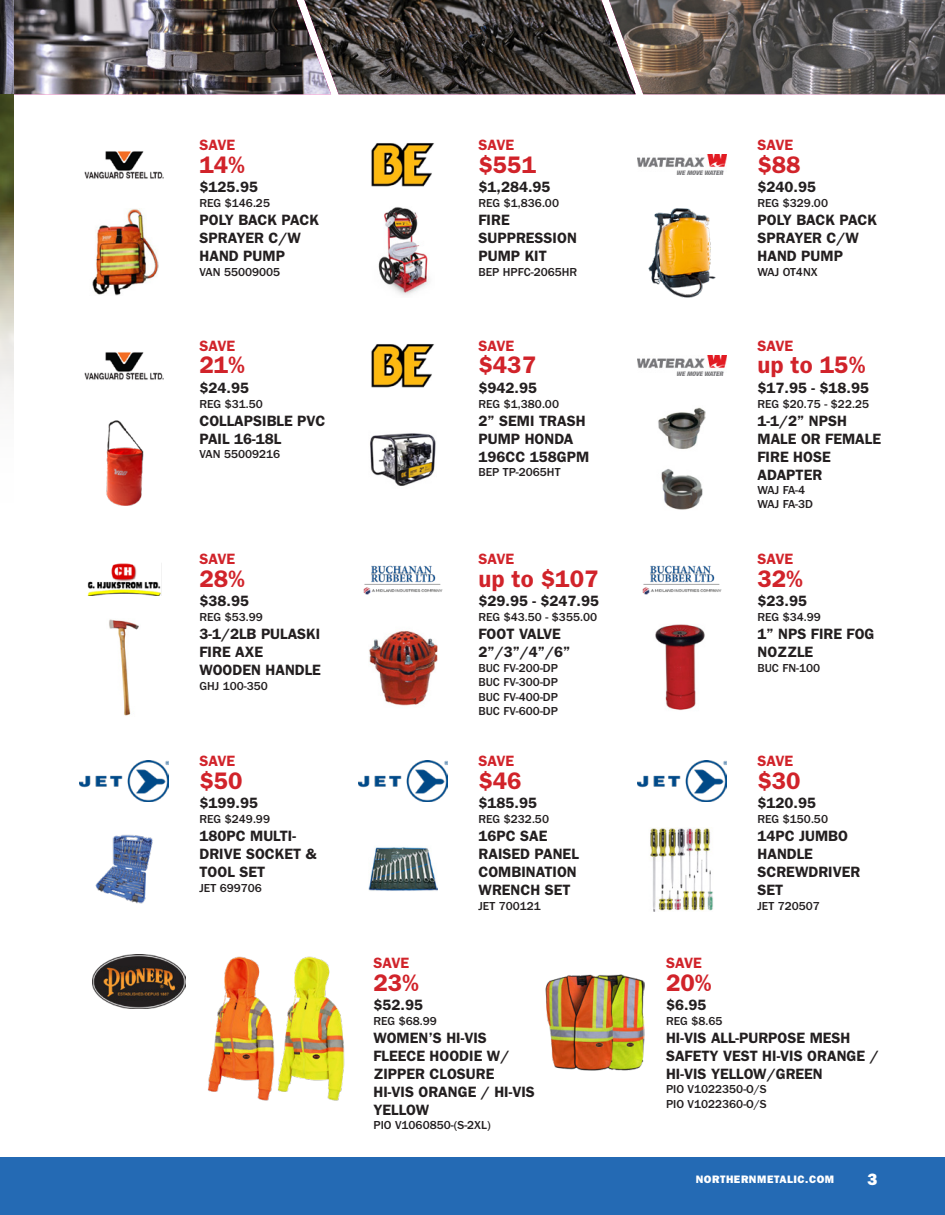
<style>
.page{position:relative;width:945px;height:1215px;background:#fff}
.page>*{position:absolute;margin:0;border:0;box-sizing:border-box;transform-origin:0 0}
.t1{font:600 24px "ITC Franklin Gothic Std";color:#d1232a}
.t2{font:16.5px "ITC Franklin Gothic Std Hvy";color:#fff}
.t3{font:600 15px/18px "ITC Franklin Gothic Std";color:#231f20}
.t4{font:600 15px "ITC Franklin Gothic Std";color:#d1232a}
.t5{font:500 12px/14.4px "ITC Franklin Gothic Std";color:#231f20;text-align:justify}
.t6{font:500 12px/14.4px "ITC Franklin Gothic Std";letter-spacing:-.04em;color:#231f20}
.t7{font:10.8px "ITC Franklin Gothic Std Hvy";letter-spacing:.05em;color:#fff}
</style>
<div class="page">
<svg style="left:14px;top:0;width:590px;height:94px;background:#534d4d"></svg>
<img style="left:604px;top:0;width:341px;height:94px">
<div style="left:0;top:1157px;width:945px;height:58px;background:#246ab4"></div>
<svg style="left:0;top:0;width:14px;height:94px"></svg>
<img style="left:0;top:95px;width:14px;height:103px">
<svg style="left:0;top:198px;width:14px;height:202px;background:#bebba9"></svg>
<img style="left:84px;top:151px;width:80px;height:28px">
<img style="left:371px;top:143px;width:63px;height:44px">
<img style="left:637px;top:154px;width:89px;height:20px">
<img style="left:92px;top:209px;width:66px;height:86px">
<img style="left:378px;top:207px;width:52px;height:88px">
<img style="left:648px;top:208px;width:68px;height:89px">
<img style="left:84px;top:352px;width:80px;height:28px">
<img style="left:371px;top:344px;width:63px;height:44px">
<img style="left:637px;top:355px;width:89px;height:20px">
<img style="left:106px;top:420px;width:38px;height:86px">
<img style="left:370px;top:433px;width:66px;height:53px">
<img style="left:658px;top:407px;width:48px;height:42px">
<img style="left:661px;top:469px;width:42px;height:41px">
<img style="left:87px;top:563px;width:75px;height:32px">
<img style="left:363px;top:565px;width:80px;height:29px">
<img style="left:642px;top:565px;width:80px;height:29px">
<img style="left:109px;top:619px;width:30px;height:97px">
<img style="left:369px;top:631px;width:68px;height:75px">
<img style="left:655px;top:624px;width:50px;height:86px">
<img style="left:79px;top:760px;width:89px;height:41px">
<img style="left:358px;top:760px;width:89px;height:41px">
<img style="left:637px;top:760px;width:89px;height:41px">
<img style="left:95px;top:834px;width:58px;height:70px">
<img style="left:368px;top:847px;width:69px;height:44px">
<img style="left:650px;top:828px;width:63px;height:83px">
<img style="left:93px;top:955px;width:93px;height:54px">
<img style="left:208px;top:956px;width:61px;height:145px">
<img style="left:269px;top:956px;width:76px;height:145px">
<img style="left:545px;top:974px;width:100px;height:97px">
<p class="t4" style="left:200px;top:136px;width:37px">SAVE</p>
<p class="t1" style="left:200px;top:150px;width:47px">14%</p>
<p class="t3" style="left:200px;top:178px;width:60px">$125.95</p>
<p class="t5" style="left:200px;top:196px;width:72px">REG $146.25</p>
<p class="t3" style="left:200px;top:211px;width:121px">POLY BACK PACK<br>SPRAYER C/W<br>HAND PUMP</p>
<p class="t5" style="left:200px;top:265px;width:82px">VAN 55009005</p>
<p class="t4" style="left:200px;top:337px;width:37px">SAVE</p>
<p class="t1" style="left:200px;top:351px;width:47px">21%</p>
<p class="t3" style="left:200px;top:379px;width:51px">$24.95</p>
<p class="t5" style="left:200px;top:397px;width:65px">REG $31.50</p>
<p class="t3" style="left:200px;top:412px;width:127px">COLLAPSIBLE PVC<br>PAIL 16-18L</p>
<p class="t5" style="left:200px;top:447px;width:82px">VAN 55009216</p>
<p class="t4" style="left:200px;top:550px;width:37px">SAVE</p>
<p class="t1" style="left:200px;top:565px;width:47px">28%</p>
<p class="t3" style="left:200px;top:592px;width:51px">$38.95</p>
<p class="t5" style="left:200px;top:610px;width:65px">REG $53.99</p>
<p class="t3" style="left:200px;top:625px;width:123px">3-1/2LB PULASKI<br>FIRE AXE<br>WOODEN HANDLE</p>
<p class="t5" style="left:200px;top:679px;width:70px">GHJ 100-350</p>
<p class="t4" style="left:200px;top:752px;width:37px">SAVE</p>
<p class="t1" style="left:200px;top:766px;width:45px">$50</p>
<p class="t3" style="left:200px;top:794px;width:60px">$199.95</p>
<p class="t5" style="left:200px;top:812px;width:72px">REG $249.99</p>
<p class="t3" style="left:200px;top:827px;width:118px">180PC MULTI-<br>DRIVE SOCKET &amp;<br>TOOL SET</p>
<p class="t5" style="left:200px;top:881px;width:64px">JET 699706</p>
<p class="t4" style="left:478px;top:136px;width:37px">SAVE</p>
<p class="t1" style="left:478px;top:150px;width:59px">$551</p>
<p class="t3" style="left:478px;top:178px;width:73px">$1,284.95</p>
<p class="t5" style="left:478px;top:196px;width:82px">REG $1,836.00</p>
<p class="t3" style="left:478px;top:211px;width:100px">FIRE<br>SUPPRESSION<br>PUMP KIT</p>
<p class="t5" style="left:478px;top:265px;width:100px">BEP HPFC-2065HR</p>
<p class="t4" style="left:478px;top:337px;width:37px">SAVE</p>
<p class="t1" style="left:478px;top:351px;width:59px">$437</p>
<p class="t3" style="left:478px;top:379px;width:60px">$942.95</p>
<p class="t5" style="left:478px;top:397px;width:82px">REG $1,380.00</p>
<p class="t3" style="left:478px;top:412px;width:112px">2” SEMI TRASH<br>PUMP HONDA<br>196CC 158GPM</p>
<p class="t5" style="left:478px;top:465px;width:83px">BEP TP-2065HT</p>
<p class="t4" style="left:478px;top:550px;width:37px">SAVE</p>
<p class="t1" style="left:478px;top:565px;width:121px">up to $107</p>
<p class="t3" style="left:478px;top:592px;width:122px">$29.95 - $247.95</p>
<p class="t5" style="left:478px;top:610px;width:120px">REG $43.50 - $355.00</p>
<p class="t3" style="left:478px;top:625px;width:93px">FOOT VALVE<br>2”/3”/4”/6”</p>
<p class="t5" style="left:478px;top:661px;width:81px">BUC FV-200-DP BUC FV-300-DP BUC FV-400-DP BUC FV-600-DP</p>
<p class="t4" style="left:478px;top:752px;width:37px">SAVE</p>
<p class="t1" style="left:478px;top:766px;width:45px">$46</p>
<p class="t3" style="left:478px;top:794px;width:60px">$185.95</p>
<p class="t5" style="left:478px;top:812px;width:72px">REG $232.50</p>
<p class="t3" style="left:478px;top:827px;width:102px">16PC SAE<br>RAISED PANEL<br>COMBINATION<br>WRENCH SET</p>
<p class="t5" style="left:478px;top:899px;width:64px">JET 700121</p>
<p class="t4" style="left:374px;top:954px;width:37px">SAVE</p>
<p class="t1" style="left:374px;top:968px;width:47px">23%</p>
<p class="t3" style="left:374px;top:996px;width:51px">$52.95</p>
<p class="t5" style="left:374px;top:1014px;width:65px">REG $68.99</p>
<p class="t3" style="left:374px;top:1029px;width:163px">WOMEN’S HI-VIS<br>FLEECE HOODIE W/<br>ZIPPER CLOSURE<br>HI-VIS ORANGE / HI-VIS<br>YELLOW</p>
<p class="t5" style="left:374px;top:1118px;width:119px">PIO V1060850-(S-2XL)</p>
<p class="t4" style="left:758px;top:136px;width:37px">SAVE</p>
<p class="t1" style="left:758px;top:150px;width:45px">$88</p>
<p class="t3" style="left:758px;top:178px;width:60px">$240.95</p>
<p class="t5" style="left:758px;top:196px;width:72px">REG $329.00</p>
<p class="t3" style="left:758px;top:211px;width:121px">POLY BACK PACK<br>SPRAYER C/W<br>HAND PUMP</p>
<p class="t5" style="left:758px;top:265px;width:62px">WAJ OT4NX</p>
<p class="t4" style="left:758px;top:337px;width:37px">SAVE</p>
<p class="t1" style="left:758px;top:351px;width:109px">up to 15%</p>
<p class="t3" style="left:758px;top:379px;width:113px">$17.95 - $18.95</p>
<p class="t5" style="left:758px;top:397px;width:113px">REG $20.75 - $22.25</p>
<p class="t3" style="left:758px;top:412px;width:125px">1-1/2” NPSH<br>MALE OR FEMALE<br>FIRE HOSE<br>ADAPTER</p>
<p class="t6" style="left:758px;top:483px;width:57px">WAJ FA-4<br>WAJ FA-3D</p>
<p class="t4" style="left:758px;top:550px;width:37px">SAVE</p>
<p class="t1" style="left:758px;top:565px;width:47px">32%</p>
<p class="t3" style="left:758px;top:592px;width:51px">$23.95</p>
<p class="t5" style="left:758px;top:610px;width:65px">REG $34.99</p>
<p class="t3" style="left:758px;top:625px;width:118px">1” NPS FIRE FOG<br>NOZZLE</p>
<p class="t5" style="left:758px;top:661px;width:64px">BUC FN-100</p>
<p class="t4" style="left:758px;top:752px;width:37px">SAVE</p>
<p class="t1" style="left:758px;top:766px;width:45px">$30</p>
<p class="t3" style="left:758px;top:794px;width:60px">$120.95</p>
<p class="t5" style="left:758px;top:812px;width:72px">REG $150.50</p>
<p class="t3" style="left:758px;top:827px;width:104px">14PC JUMBO<br>HANDLE<br>SCREWDRIVER<br>SET</p>
<p class="t5" style="left:758px;top:899px;width:64px">JET 720507</p>
<p class="t4" style="left:666px;top:954px;width:37px">SAVE</p>
<p class="t1" style="left:666px;top:968px;width:47px">20%</p>
<p class="t3" style="left:666px;top:996px;width:42px">$6.95</p>
<p class="t5" style="left:666px;top:1014px;width:58px">REG $8.65</p>
<p class="t3" style="left:666px;top:1029px;width:214px">HI-VIS ALL-PURPOSE MESH<br>SAFETY VEST HI-VIS ORANGE /<br>HI-VIS YELLOW/GREEN</p>
<p class="t5" style="left:666px;top:1082px;width:102px">PIO V1022350-O/S<br>PIO V1022360-O/S</p>
<p class="t7" style="left:696px;top:1173px;width:140px">NORTHERNMETALIC.COM</p>
<p class="t2" style="left:868px;top:1170px;width:11px">3</p>
</div>
